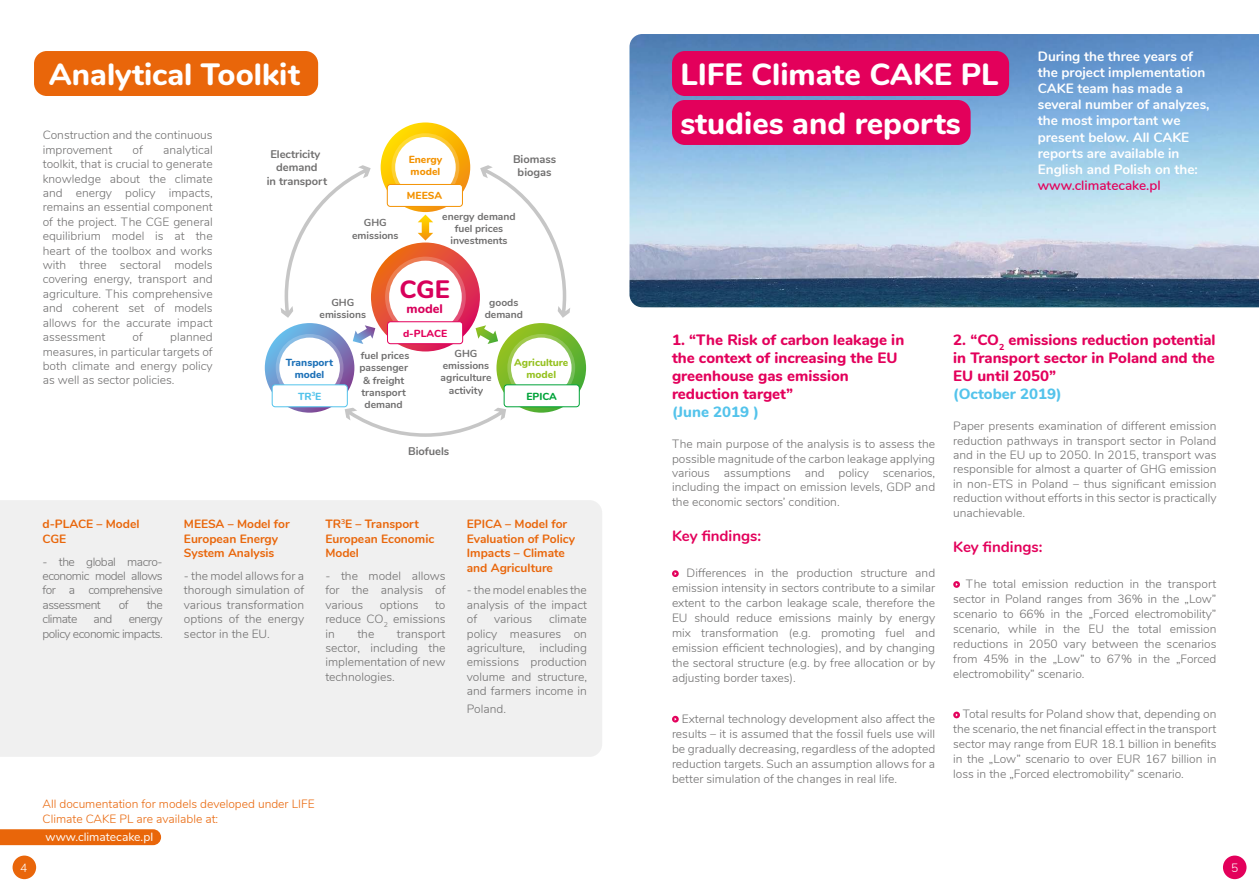
<style>
.page{position:relative;width:1259px;height:893px;background:#fff}
.page>*{position:absolute;margin:0;border:0;box-sizing:border-box;transform-origin:0 0}
.t1{font:800 30.75px/48.3px "Nunito";color:#fff}
.t2{font:800 25.2px "Nunito";color:#d8005b}
.t3{font:800 15px/18px "Nunito";color:#e3005b}
.t4{font:700 15px "Nunito";color:#e3005b}
.t5{font:800 15px "Nunito";color:#53c3eb}
.t6{font:700 13.5px/16.2px "Nunito";color:#fff}
.t7{font:600 13.5px "Nunito";color:#e3005b}
.t8{font:800 12.6px "Nunito";color:#d8005b}
.t9{font:300 12px/14.4px "Nunito";color:#706f6f;text-align:justify}
.t10{font:700 12px/14.4px "Nunito";color:#e9660a}
.t11{font:300 12px/14.4px "Nunito";color:#e9660a}
.t12{font:300 12px/14.4px "Nunito";letter-spacing:-.04em;color:#706f6f;text-align:right}
.t13{font:12px "Nunito";color:#fff}
.t14{font:300 12px "Nunito";color:#fff}
.t15{font:700 11.1px/13.4px "Nunito";color:#706f6f;text-align:center}
.t16{font:700 10.2px/12.3px "Nunito";color:#706f6f;text-align:center}
.t17{font:800 10.2px/12.3px "Nunito";color:#f39200}
.t18{font:800 10.2px/12.3px "Nunito";color:#95c11f;text-align:center}
.t19{font:800 10.2px/12.3px "Nunito";color:#1d71b8;text-align:center}
.t20{font:800 10.2px "Nunito";color:#e3005b}
.t21{font:800 10.2px "Nunito";color:#00a339}
.t22{font:800 10.2px "Nunito";color:#53c3eb}
</style>
<div class="page">
<div style="left:1223px;top:855px;width:23px;height:24px;background:#e3005b;border-radius:50%"></div>
<div style="left:13px;top:855px;width:23px;height:24px;background:#e9660a;border-radius:50%"></div>
<svg style="left:0;top:829px;width:161px;height:16px;background:#e96910"></svg>
<div style="left:0;top:500px;width:602px;height:257px;background:#f0f0f0"></div>
<div style="left:34px;top:51px;width:284px;height:45px;background:#e9660a;border-radius:13px"></div>
<img style="left:629px;top:34px;width:630px;height:273px">
<div style="left:672px;top:51px;width:337px;height:45px;background:#e3005b;border-radius:13px"></div>
<div style="left:672px;top:100px;width:298px;height:45px;background:#e3005b;border-radius:13px"></div>
<svg style="left:672px;top:570px;width:7px;height:7px"></svg>
<svg style="left:672px;top:716px;width:7px;height:6px"></svg>
<svg style="left:953px;top:581px;width:7px;height:7px"></svg>
<svg style="left:953px;top:712px;width:7px;height:6px"></svg>
<svg style="left:345px;top:413px;width:161px;height:24px"></svg>
<svg style="left:265px;top:122px;width:321px;height:291px"></svg>
<div style="left:387px;top:184px;width:75px;height:22px;background:#fff;border-radius:3px"></div>
<div style="left:387px;top:184px;width:76px;height:23px;border:1px solid #f39204;border-radius:3px"></div>
<div style="left:387px;top:322px;width:76px;height:22px;background:#fff;border-radius:3px"></div>
<div style="left:387px;top:321px;width:76px;height:23px;border:1px solid #e3005b;border-radius:3px"></div>
<div style="left:272px;top:385px;width:75px;height:22px;background:#fff;border-radius:3px"></div>
<div style="left:272px;top:384px;width:76px;height:23px;border:1px solid #53c3eb;border-radius:3px"></div>
<div style="left:504px;top:385px;width:75px;height:22px;background:#fff;border-radius:3px"></div>
<div style="left:504px;top:384px;width:76px;height:23px;border:1px solid #00a339;border-radius:3px"></div>
<h1 class="t1" style="left:49px;top:48px;width:253px">Analytical Toolkit</h1>
<p class="t6" style="left:1037px;top:47px;width:173px">During the three years of the project implementation<br>CAKE team has made a several number of analyzes, the most important we present below. All CAKE reports are available in<br>English and Polish on the:</p>
<p class="t7" style="left:1037px;top:176px;width:124px">www.climatecake.pl</p>
<h1 class="t1" style="left:680px;top:49px;width:320px">LIFE Climate CAKE PL studies and reports</h1>
<p class="t9" style="left:43px;top:127px;width:171px">Construction and the continuous improvement</p>
<p class="t9" style="left:43px;top:142px;width:171px;text-indent:120px">analytical toolkit, that is crucial to generate knowledge about the climate and energy policy impacts, remains an essential component of the project. The CGE general equilibrium model is at the heart of the toolbox and works with three sectoral models covering energy, transport and agriculture. This comprehensive and coherent set of models allows for the accurate impact assessment</p>
<p class="t9" style="left:133px;top:142px;width:12px">of</p>
<p class="t15" style="left:267px;top:147px;width:62px">Electricity demand<br>in transport</p>
<p class="t15" style="left:513px;top:151px;width:45px">Biomass biogas</p>
<p class="t17" style="left:409px;top:152px;width:35px">Energy model</p>
<p class="t17" style="left:407px;top:189px;width:37px">MEESA</p>
<p class="t16" style="left:352px;top:216px;width:48px">GHG emissions</p>
<p class="t16" style="left:442px;top:209px;width:75px">energy demand fuel prices investments</p>
<h2 class="t2" style="left:400px;top:271px;width:52px">CGE</h2>
<p class="t8" style="left:406px;top:299px;width:38px">model</p>
<p class="t16" style="left:319px;top:296px;width:48px">GHG emissions</p>
<p class="t16" style="left:485px;top:296px;width:40px">goods demand</p>
<p class="t20" style="left:403px;top:326px;width:46px">d-PLACE</p>
<p class="t9" style="left:43px;top:329px;width:171px;text-indent:127px">planned measures, in particular targets of both climate and energy policy as well as sector policies.</p>
<p class="t9" style="left:133px;top:329px;width:12px">of</p>
<p class="t3" style="left:672px;top:330px;width:234px">1. “The Risk of carbon leakage in the context of increasing the EU greenhouse gas emission reduction target”</p>
<p class="t5" style="left:672px;top:400px;width:89px">(June 2019 )</p>
<p class="t9" style="left:672px;top:436px;width:265px">The main purpose of the analysis is to assess the possible magnitude of the carbon leakage applying various assumptions and policy scenarios, including the impact on emission levels, GDP and the economic sectors’ condition.</p>
<p class="t4" style="left:672px;top:524px;width:91px">Key findings:</p>
<p class="t9" style="left:672px;top:565px;width:265px;line-height:15px;text-indent:15px">Differences in the production structure and emission intensity in sectors contribute to a similar extent to the carbon leakage scale, therefore the EU should reduce emissions mainly by energy mix transformation (e.g. promoting fuel and emission efficient technologies), and by changing the sectoral structure (e.g. by free allocation or by adjusting border taxes).</p>
<p class="t9" style="left:672px;top:710px;width:265px;line-height:15px;text-indent:10px">External technology development also affect the results – it is assumed that the fossil fuels use will be gradually decreasing, regardless of the adopted reduction targets. Such an assumption allows for a better simulation of the changes in real life.</p>
<p class="t3" style="left:953px;top:330px;width:264px;text-align:justify">2. “CO<sub>2</sub> emissions reduction potential in Transport sector in Poland and the EU until 2050”</p>
<p class="t5" style="left:953px;top:382px;width:110px">(October 2019)</p>
<p class="t9" style="left:953px;top:418px;width:265px">Paper presents examination of different emission reduction pathways in transport sector in Poland and in the EU up to 2050. In 2015, transport was responsible for almost a quarter of GHG emission in non-ETS in Poland – thus significant emission reduction without efforts in this sector is practically unachievable.</p>
<p class="t4" style="left:953px;top:535px;width:91px">Key findings:</p>
<p class="t9" style="left:953px;top:575px;width:265px;line-height:15px;text-indent:13px">The total emission reduction in the transport sector in Poland ranges from 36% in the „Low” scenario to 66% in the „Forced electromobility” scenario, while in the EU the total emission reductions in 2050 vary between the scenarios from 45% in the „Low” to 67% in the „Forced electromobility” scenario.</p>
<p class="t9" style="left:953px;top:706px;width:265px;line-height:15px;text-indent:10px">Total results for Poland show that, depending on the scenario, the net financial effect in the transport sector may range from EUR 18.1 billion in benefits in the „Low” scenario to over EUR 167 billion in loss in the „Forced electromobility” scenario.</p>
<p class="t16" style="left:441px;top:346px;width:52px">GHG emissions agriculture activity</p>
<p class="t16" style="left:359px;top:349px;width:51px">fuel prices passenger &amp; freight transport demand</p>
<p class="t18" style="left:514px;top:355px;width:56px">Agriculture model</p>
<p class="t19" style="left:286px;top:355px;width:49px">Transport model</p>
<p class="t22" style="left:298px;top:389px;width:25px">TR<sup>3</sup>E</p>
<p class="t21" style="left:526px;top:389px;width:32px">EPICA</p>
<p class="t15" style="left:408px;top:444px;width:43px">Biofuels</p>
<p class="t10" style="left:325px;top:516px;width:110px">TR<sup>3</sup>E – Transport<br>European Economic<br>Model</p>
<p class="t9" style="left:325px;top:568px;width:122px">- the model allows for the analysis of various</p>
<p class="t10" style="left:467px;top:516px;width:110px">EPICA – Model for<br>Evaluation of Policy<br>Impacts – Climate and Agriculture</p>
<p class="t9" style="left:467px;top:582px;width:122px">- the model enables the analysis of the impact of</p>
<p class="t10" style="left:184px;top:516px;width:107px">MEESA – Model for<br>European Energy<br>System Analysis</p>
<p class="t9" style="left:184px;top:568px;width:122px">- the model allows for a thorough simulation of various transformation options of the energy sector in the EU.</p>
<p class="t10" style="left:43px;top:516px;width:98px">d-PLACE – Model<br>CGE</p>
<p class="t9" style="left:43px;top:554px;width:122px">- the global macro&shy;economic model allows for a comprehensive assessment</p>
<p class="t9" style="left:119px;top:597px;width:11px">of</p>
<p class="t9" style="left:147px;top:597px;width:18px">the</p>
<p class="t9" style="left:380px;top:597px;width:41px">options</p>
<p class="t9" style="left:325px;top:597px;width:122px;text-indent:110px">to reduce CO<sub>2</sub> emissions in</p>
<p class="t9" style="left:467px;top:611px;width:122px;text-indent:82px">climate policy measures on agriculture, including emissions production volume and structure, and farmers income in</p>
<p class="t9" style="left:467px;top:701px;width:41px">Poland.</p>
<p class="t12" style="left:43px;top:611px;width:36px">climate</p>
<p class="t9" style="left:94px;top:611px;width:20px">and</p>
<p class="t9" style="left:494px;top:611px;width:39px">various</p>
<p class="t12" style="left:43px;top:611px;width:122px">energy<br>policy economic impacts.</p>
<p class="t9" style="left:357px;top:626px;width:18px">the</p>
<p class="t9" style="left:325px;top:626px;width:122px;text-indent:72px">transport sector, including the implementation of new technologies.</p>
<p class="t11" style="left:43px;top:796px;width:273px">All documentation for models developed under LIFE<br>Climate CAKE PL are available at:</p>
<p class="t13" style="left:46px;top:827px;width:109px">www.climatecake.pl</p>
<p class="t14" style="left:20px;top:859px;width:9px">4</p>
<p class="t14" style="left:1231px;top:859px;width:9px">5</p>
</div>
